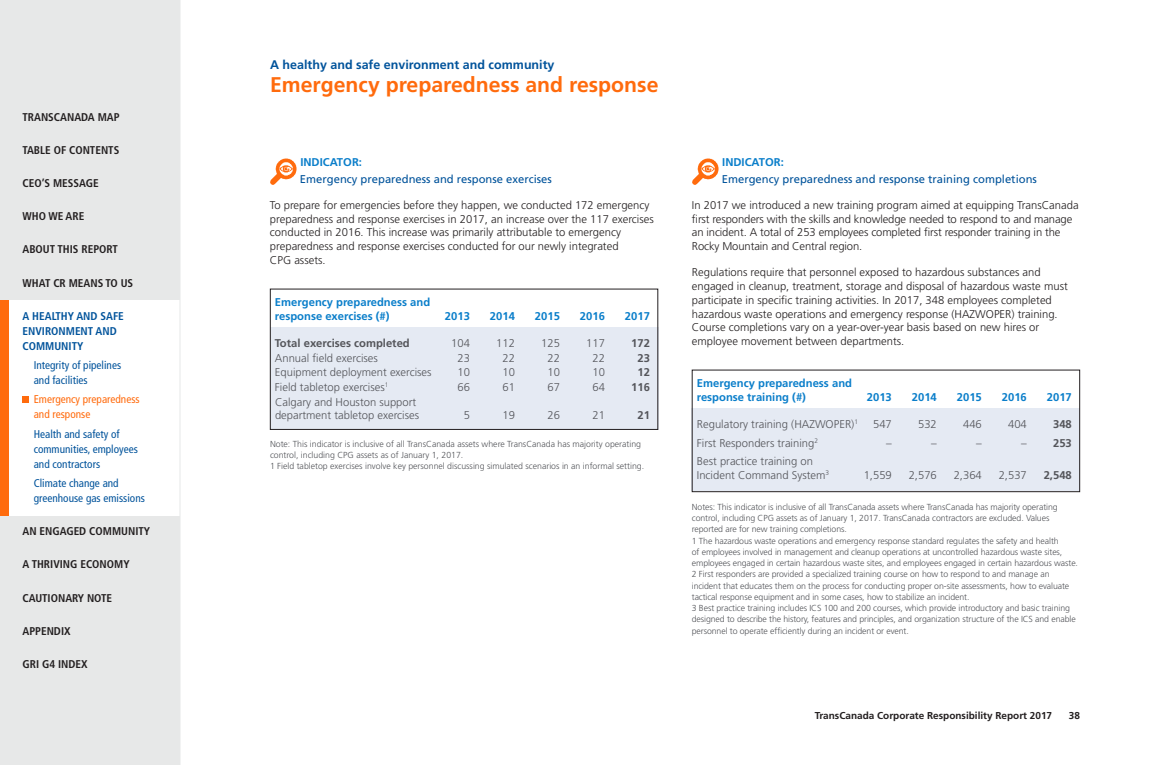
<style>
.page{position:relative;width:1170px;height:765px;background:#fff}
.page>*{position:absolute;margin:0;border:0;box-sizing:border-box;transform-origin:0 0}
.t1{font:700 21.25px "Frutiger";color:#ff6b0d}
.t2{font:700 12.5px "Frutiger";color:#00539b}
.t3{font:300 11.25px/13.8px "Frutiger";color:#231f20}
.t4{font:300 11.25px/13.5px "Frutiger";color:#54555a}
.t5{font:700 11.25px/13.5px "Frutiger";color:#0a7eca}
.t6{font:700 condensed 11.25px "Frutiger";color:#231f20}
.t7{font:condensed 11.25px/15px "Frutiger";color:#00539b}
.t8{font:11.25px "Frutiger";color:#00539b}
.t9{font:700 11.25px "Frutiger";color:#54555a}
.t10{font:700 condensed 11.25px/15px "Frutiger";color:#00539b}
.t11{font:condensed 11.25px/15px "Frutiger";color:#ff6b0d}
.t12{font:700 10px "Frutiger";color:#231f20}
.t13{font:300 8.75px/11.2px "Frutiger";letter-spacing:-.01em;color:#54555a}
.s1{font-weight:300}
</style>
<div class="page">
<div style="left:0;top:0;width:180px;height:765px;background:#e7e8e8"></div>
<div style="left:0;top:300px;width:180px;height:216px;background:#fff"></div>
<div style="left:0;top:300px;width:9px;height:216px;background:#ff6b0d"></div>
<div style="left:692px;top:408px;width:388px;height:83px;background:#e5eaf3"></div>
<div style="left:270px;top:327px;width:388px;height:103px;background:#e5eaf3"></div>
<div style="left:270px;top:289px;width:388px;height:141px;border:1px solid #231f20"></div>
<img style="left:270px;top:159px;width:27px;height:26px">
<img style="left:692px;top:159px;width:27px;height:26px">
<div style="left:692px;top:370px;width:388px;height:122px;border:1px solid #231f20"></div>
<div style="left:22px;top:396px;width:7px;height:6px;background:#ff6b0d"></div>
<hr style="left:180px;top:0;width:1px;height:765px;background:#e7e8e8">
<p class="t6" style="left:22px;top:110px;width:99px">TRANSCANADA MAP</p>
<p class="t6" style="left:22px;top:143px;width:98px">TABLE OF CONTENTS</p>
<p class="t6" style="left:22px;top:177px;width:78px">CEO’S MESSAGE</p>
<p class="t6" style="left:22px;top:210px;width:63px">WHO WE ARE</p>
<p class="t6" style="left:22px;top:243px;width:97px">ABOUT THIS REPORT</p>
<p class="t6" style="left:22px;top:276px;width:112px">WHAT CR MEANS TO US</p>
<p class="t10" style="left:22px;top:308px;width:103px">A HEALTHY AND SAFE<br>ENVIRONMENT AND<br>COMMUNITY</p>
<p class="t7" style="left:34px;top:358px;width:89px">Integrity of pipelines and facilities</p>
<p class="t11" style="left:34px;top:392px;width:107px">Emergency preparedness and response</p>
<p class="t7" style="left:34px;top:426px;width:106px">Health and safety of communities, employees and contractors</p>
<p class="t7" style="left:34px;top:476px;width:113px">Climate change and greenhouse gas emissions</p>
<p class="t6" style="left:22px;top:525px;width:129px">AN ENGAGED COMMUNITY</p>
<p class="t6" style="left:22px;top:558px;width:109px">A THRIVING ECONOMY</p>
<p class="t6" style="left:22px;top:591px;width:91px">CAUTIONARY NOTE</p>
<p class="t6" style="left:22px;top:624px;width:50px">APPENDIX</p>
<p class="t6" style="left:22px;top:657px;width:67px">GRI G4 INDEX</p>
<h2 class="t2" style="left:270px;top:58px;width:286px">A healthy and safe environment and community</h2>
<h1 class="t1" style="left:270px;top:72px;width:390px">Emergency preparedness and response</h1>
<p class="t5" style="left:300px;top:156px;width:63px">INDICATOR:</p>
<p class="t8" style="left:300px;top:172px;width:253px">Emergency preparedness and response exercises</p>
<p class="t3" style="left:270px;top:198px;width:385px">To prepare for emergencies before they happen, we conducted 172 emergency preparedness and response exercises in 2017, an increase over the 117 exercises conducted in 2016. This increase was primarily attributable to emergency preparedness and response exercises conducted for our newly integrated<br>CPG assets.</p>
<p class="t5" style="left:275px;top:296px;width:157px">Emergency preparedness and response exercises (#)</p>
<p class="t5" style="left:445px;top:309px;width:27px">2013</p>
<p class="t5" style="left:490px;top:309px;width:27px">2014</p>
<p class="t5" style="left:535px;top:309px;width:27px">2015</p>
<p class="t5" style="left:580px;top:309px;width:27px">2016</p>
<p class="t5" style="left:625px;top:309px;width:27px">2017</p>
<p class="t9" style="left:275px;top:336px;width:136px">Total exercises completed</p>
<p class="t4" style="left:451px;top:336px;width:20px">104</p>
<p class="t4" style="left:496px;top:336px;width:20px">112</p>
<p class="t4" style="left:541px;top:336px;width:20px">125</p>
<p class="t4" style="left:586px;top:336px;width:20px">117</p>
<p class="t9" style="left:631px;top:336px;width:20px">172</p>
<p class="t4" style="left:275px;top:351px;width:104px">Annual field exercises</p>
<p class="t4" style="left:457px;top:351px;width:14px">23</p>
<p class="t4" style="left:502px;top:351px;width:14px">22</p>
<p class="t4" style="left:547px;top:351px;width:14px">22</p>
<p class="t4" style="left:592px;top:351px;width:14px">22</p>
<p class="t9" style="left:637px;top:351px;width:14px">23</p>
<p class="t4" style="left:275px;top:366px;width:158px">Equipment deployment exercises</p>
<p class="t4" style="left:457px;top:366px;width:14px">10</p>
<p class="t4" style="left:502px;top:366px;width:14px">10</p>
<p class="t4" style="left:547px;top:366px;width:14px">10</p>
<p class="t4" style="left:592px;top:366px;width:14px">10</p>
<p class="t9" style="left:637px;top:366px;width:14px">12</p>
<p class="t4" style="left:275px;top:381px;width:115px">Field tabletop exercises<sup>1</sup></p>
<p class="t4" style="left:457px;top:381px;width:14px">66</p>
<p class="t4" style="left:502px;top:381px;width:14px">61</p>
<p class="t4" style="left:547px;top:381px;width:14px">67</p>
<p class="t4" style="left:592px;top:381px;width:14px">64</p>
<p class="t9" style="left:631px;top:381px;width:20px">116</p>
<p class="t4" style="left:275px;top:396px;width:146px">Calgary and Houston support department tabletop exercises</p>
<p class="t4" style="left:464px;top:409px;width:8px">5</p>
<p class="t4" style="left:502px;top:409px;width:14px">19</p>
<p class="t4" style="left:547px;top:409px;width:14px">26</p>
<p class="t4" style="left:592px;top:409px;width:14px">21</p>
<p class="t9" style="left:637px;top:409px;width:14px">21</p>
<p class="t13" style="left:270px;top:438px;width:376px">Note: This indicator is inclusive of all TransCanada assets where TransCanada has majority operating control, including CPG assets as of January 1, 2017.<br>1 Field tabletop exercises involve key personnel discussing simulated scenarios in an informal setting.</p>
<p class="t5" style="left:722px;top:156px;width:63px">INDICATOR:</p>
<p class="t8" style="left:722px;top:172px;width:317px">Emergency preparedness and response training completions</p>
<p class="t3" style="left:692px;top:198px;width:388px">In 2017 we introduced a new training program aimed at equipping TransCanada first responders with the skills and knowledge needed to respond to and manage an incident. A total of 253 employees completed first responder training in the Rocky Mountain and Central region.</p>
<p class="t3" style="left:692px;top:266px;width:377px">Regulations require that personnel exposed to hazardous substances and engaged in cleanup, treatment, storage and disposal of hazardous waste must participate in specific training activities. In 2017, 348 employees completed hazardous waste operations and emergency response (HAZWOPER) training.<br>Course completions vary on a year-over-year basis based on new hires or employee movement between departments.</p>
<p class="t5" style="left:697px;top:377px;width:157px">Emergency preparedness and response training (#)</p>
<p class="t5" style="left:867px;top:390px;width:27px">2013</p>
<p class="t5" style="left:912px;top:390px;width:27px">2014</p>
<p class="t5" style="left:957px;top:390px;width:27px">2015</p>
<p class="t5" style="left:1002px;top:390px;width:27px">2016</p>
<p class="t5" style="left:1047px;top:390px;width:27px">2017</p>
<p class="t4" style="left:697px;top:418px;width:163px">Regulatory training (HAZWOPER)<sup>1</sup></p>
<p class="t4" style="left:873px;top:418px;width:20px">547</p>
<p class="t4" style="left:918px;top:418px;width:20px">532</p>
<p class="t4" style="left:963px;top:418px;width:20px">446</p>
<p class="t4" style="left:1008px;top:418px;width:20px">404</p>
<p class="t9" style="left:1053px;top:418px;width:20px">348</p>
<p class="t4" style="left:697px;top:436px;width:123px">First Responders training<sup>2</sup></p>
<p class="t4" style="left:886px;top:436px;width:7px">–</p>
<p class="t4" style="left:931px;top:436px;width:7px">–</p>
<p class="t4" style="left:976px;top:436px;width:7px">–</p>
<p class="t9" style="left:1021px;top:436px;width:52px"><span class="s1">–</span> 253</p>
<p class="t4" style="left:697px;top:455px;width:134px">Best practice training on<br>Incident Command System<sup>3</sup></p>
<p class="t4" style="left:864px;top:468px;width:30px">1,559</p>
<p class="t4" style="left:909px;top:468px;width:30px">2,576</p>
<p class="t4" style="left:954px;top:468px;width:30px">2,364</p>
<p class="t4" style="left:999px;top:468px;width:30px">2,537</p>
<p class="t9" style="left:1044px;top:468px;width:30px">2,548</p>
<p class="t13" style="left:692px;top:501px;width:388px">Notes: This indicator is inclusive of all TransCanada assets where TransCanada has majority operating control, including CPG assets as of January 1, 2017. TransCanada contractors are excluded. Values reported are for new training completions.<br>1 The hazardous waste operations and emergency response standard regulates the safety and health<br>of employees involved in management and cleanup operations at uncontrolled hazardous waste sites, employees engaged in certain hazardous waste sites, and employees engaged in certain hazardous waste.<br>2 First responders are provided a specialized training course on how to respond to and manage an incident that educates them on the process for conducting proper on-site assessments, how to evaluate tactical response equipment and in some cases, how to stabilize an incident.<br>3 Best practice training includes ICS 100 and 200 courses, which provide introductory and basic training designed to describe the history, features and principles, and organization structure of the ICS and enable personnel to operate efficiently during an incident or event.</p>
<p class="t12" style="left:815px;top:709px;width:239px">TransCanada Corporate Responsibility Report 2017</p>
<p class="t12" style="left:1069px;top:709px;width:13px">38</p>
</div>
